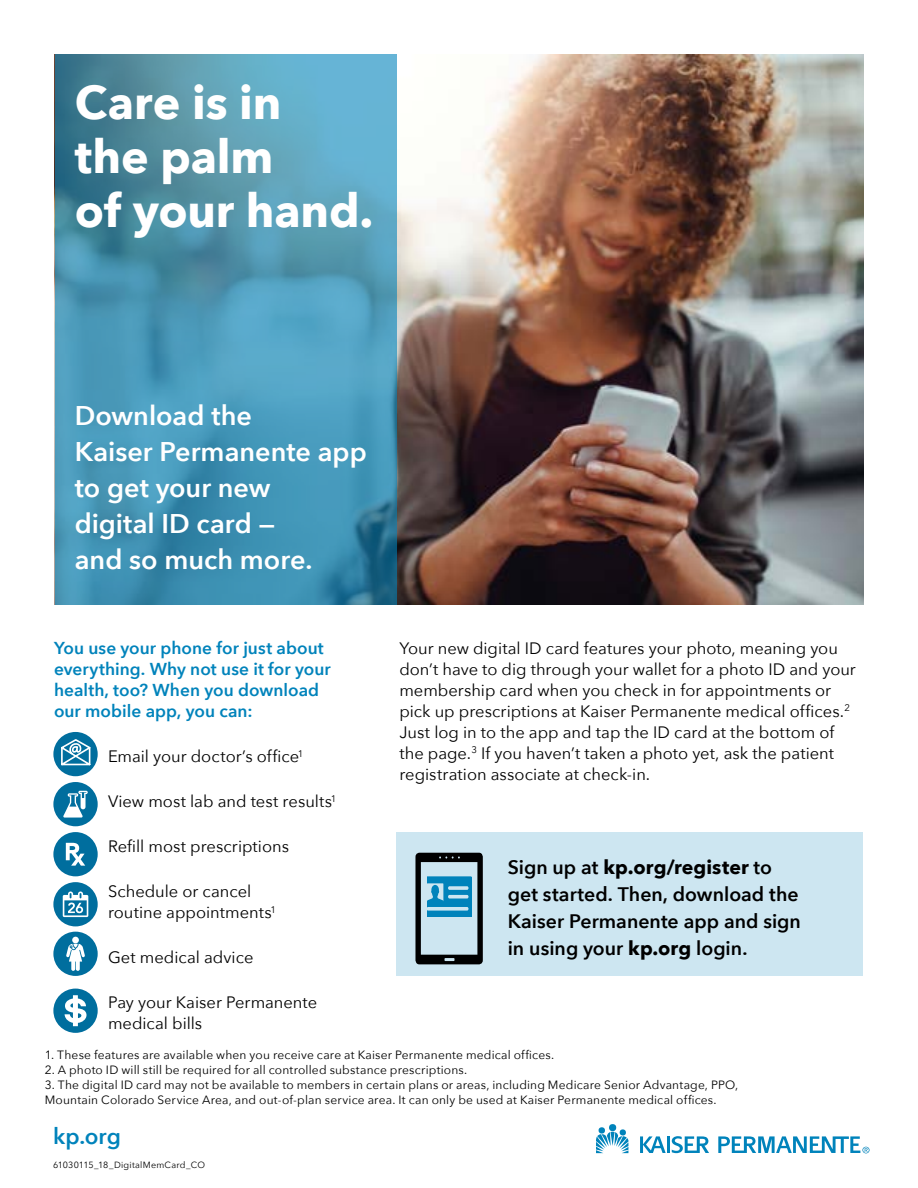
<style>
.page{position:relative;width:918px;height:1188px;background:#fff}
.page>*{position:absolute;margin:0;border:0;box-sizing:border-box;transform-origin:0 0}
.Flier__H1{font:700 46.5px/54px "Avenir Next";letter-spacing:-.005em;color:#fff}
.Flier__subhead_1_dem{font:600 27px/36px "Avenir Next";color:#fff}
.bullet{font:600 22.5px "Avenir Next";color:#0083bb}
.Flier__body_copy{font:600 19.5px/27px "Avenir Next";color:#000}
.Flier__body_copy-2{font:600 17.25px/21px "Avenir Next";letter-spacing:.005em;color:#0083bb}
.Flier__body_copy_bul{font:16.5px/21px "Avenir Next";color:#000}
.Flier__disclaimer{font:12px/15px "Avenir Next";letter-spacing:.015em;color:#000}
.Flier__disclaimer-2{font:9px "Avenir Next";letter-spacing:.02em;color:#000}
.s1{font-weight:700}
</style>
<div class="page">
<div style="left:397px;top:832px;width:466px;height:144px;background:#cde6f1"></div>
<svg style="left:596px;top:1126px;width:32px;height:27px"></svg>
<div style="left:609px;top:1124px;width:7px;height:7px;background:#0083bb;border-radius:50%"></div>
<hr style="left:667px;top:1136px;width:3px;height:17px;background:#0083bb">
<svg style="left:640px;top:1136px;width:26px;height:17px"></svg>
<svg style="left:672px;top:1136px;width:37px;height:17px"></svg>
<svg style="left:718px;top:1136px;width:152px;height:17px"></svg>
<div style="left:53px;top:732px;width:45px;height:44px;background:#006e9e;border-radius:50%"></div>
<svg style="left:60px;top:738px;width:32px;height:28px"></svg>
<div style="left:53px;top:882px;width:45px;height:44px;background:#006e9e;border-radius:50%"></div>
<svg style="left:63px;top:891px;width:25px;height:26px"></svg>
<div style="left:53px;top:932px;width:45px;height:44px;background:#006e9e;border-radius:50%"></div>
<div style="left:72px;top:937px;width:7px;height:6px;background:#fff;border-radius:50%"></div>
<svg style="left:66px;top:944px;width:19px;height:27px"></svg>
<div style="left:53px;top:832px;width:45px;height:44px;background:#006e9e;border-radius:50%"></div>
<svg style="left:66px;top:843px;width:19px;height:23px"></svg>
<div style="left:53px;top:782px;width:45px;height:44px;background:#006e9e;border-radius:50%"></div>
<svg style="left:63px;top:791px;width:25px;height:27px"></svg>
<svg style="left:415px;top:853px;width:68px;height:111px"></svg>
<img style="left:55px;top:54px;width:809px;height:551px">
<svg style="left:55px;top:55px;width:342px;height:550px;background:#4c97b4"></svg>
<div style="left:53px;top:989px;width:45px;height:44px;background:#006e9e;border-radius:50%"></div>
<svg style="left:65px;top:995px;width:22px;height:31px"></svg>
<p class="Flier__H1" style="left:75px;top:75px;width:300px">Care is in<br>the palm<br>of your hand.</p>
<p class="Flier__subhead_1_dem" style="left:75px;top:396px;width:294px">Download the<br>Kaiser Permanente app to get your new<br>digital ID card —<br>and so much more.</p>
<p class="Flier__body_copy-2" style="left:54px;top:637px;width:278px">You use your phone for just about everything. Why not use it for your health, too? When you download our mobile app, you can:</p>
<p class="Flier__body_copy_bul" style="left:108px;top:746px;width:197px">Email your doctor’s office<sup>1</sup></p>
<p class="Flier__body_copy_bul" style="left:108px;top:791px;width:230px">View most lab and test results<sup>1</sup></p>
<p class="Flier__body_copy_bul" style="left:108px;top:836px;width:183px">Refill most prescriptions</p>
<p class="Flier__body_copy_bul" style="left:108px;top:881px;width:170px">Schedule or cancel routine appointments<sup>1</sup></p>
<p class="Flier__body_copy_bul" style="left:108px;top:947px;width:147px">Get medical advice</p>
<p class="Flier__body_copy_bul" style="left:108px;top:992px;width:211px">Pay your Kaiser Permanente medical bills</p>
<p class="Flier__body_copy_bul" style="left:399px;top:637px;width:458px">Your new digital ID card features your photo, meaning you don’t have to dig through your wallet for a photo ID and your membership card when you check in for appointments or pick up prescriptions at Kaiser Permanente medical offices.<sup>2<br></sup>Just log in to the app and tap the ID card at the bottom of the page.<sup>3</sup> If you haven’t taken a photo yet, ask the patient registration associate at check-in.</p>
<p class="Flier__body_copy" style="left:508px;top:853px;width:295px">Sign up at <span class="s1">kp.org/register</span> to get started. Then, download the<br>Kaiser Permanente app and sign in using your <span class="s1">kp.org</span> login.</p>
<p class="Flier__disclaimer" style="left:45px;top:1047px;width:511px">1. These features are available when you receive care at Kaiser Permanente medical offices.</p>
<p class="Flier__disclaimer" style="left:45px;top:1062px;width:424px">2. A photo ID will still be required for all controlled substance prescriptions.</p>
<p class="Flier__disclaimer" style="left:45px;top:1077px;width:695px">3. The digital ID card may not be available to members in certain plans or areas, including Medicare Senior Advantage, PPO,<br>Mountain Colorado Service Area, and out-of-plan service area. It can only be used at Kaiser Permanente medical offices.</p>
<p class="bullet" style="left:53px;top:1116px;width:69px">kp.org</p>
<p class="Flier__disclaimer-2" style="left:53px;top:1158px;width:153px">61030115_18_DigitalMemCard_CO</p>
</div>
